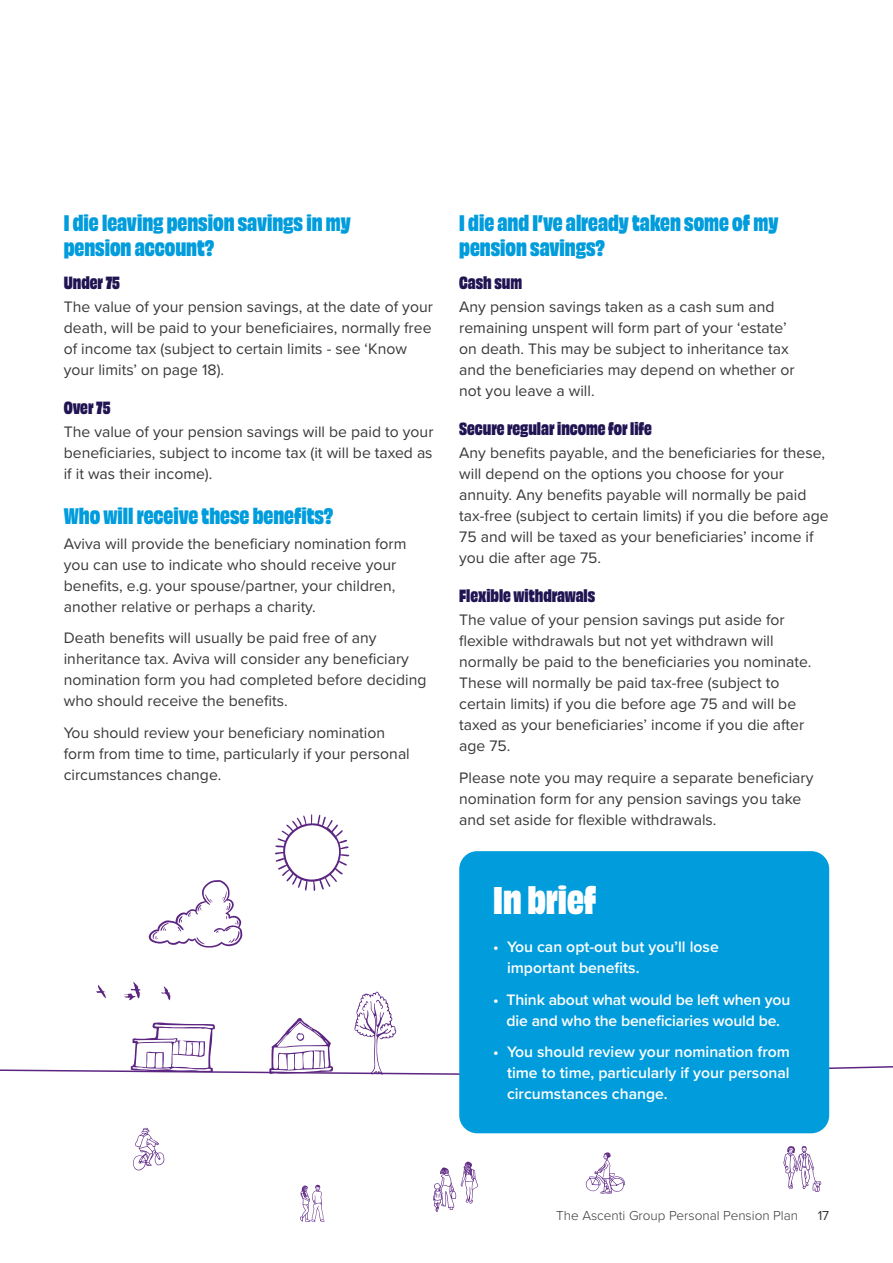
<style>
.page{position:relative;width:893px;height:1263px;background:#fff}
.page>*{position:absolute;margin:0;border:0;box-sizing:border-box;transform-origin:0 0}
.t1{font:36px "Obviously Narw Blck";color:#fff}
.t2{font:21px/25.2px "Obviously Narw Blck";color:#009cdc}
.t3{font:16.5px "Obviously Narw Blck";color:#211452}
.t4{font:15.75px/21px "Proxima Nova";color:#3a3939}
.t5{font:600 15.75px/21px "Proxima Nova";color:#fff}
.t6{font:300 13.5px "Proxima Nova";color:#3a3939}
.t7{font:13.5px "Proxima Nova";color:#3a3939}
</style>
<div class="page">
<svg style="left:149px;top:880px;width:93px;height:68px"></svg>
<svg style="left:275px;top:814px;width:74px;height:77px"></svg>
<svg style="left:586px;top:1152px;width:39px;height:42px"></svg>
<svg style="left:783px;top:1146px;width:38px;height:46px"></svg>
<svg style="left:433px;top:1161px;width:45px;height:51px"></svg>
<svg style="left:133px;top:1128px;width:31px;height:42px"></svg>
<svg style="left:300px;top:1185px;width:24px;height:37px"></svg>
<svg style="left:0;top:982px;width:893px;height:93px"></svg>
<div style="left:459px;top:851px;width:370px;height:282px;background:#009cdc;border-radius:18px"></div>
<h2 class="t2" style="left:64px;top:209px;width:289px">I die leaving pension savings in my pension account?</h2>
<p class="t3" style="left:64px;top:270px;width:58px">Under 75</p>
<p class="t4" style="left:64px;top:296px;width:371px">The value of your pension savings, at the date of your death, will be paid to your beneficiaires, normally free of income tax (subject to certain limits - see ‘Know your limits’ on page 18).</p>
<p class="t3" style="left:64px;top:395px;width:48px">Over 75</p>
<p class="t4" style="left:64px;top:421px;width:371px;text-align:justify">The value of your pension savings will be paid to your beneficiaries, subject to income tax (it will be taxed as if it was their income).</p>
<h2 class="t2" style="left:64px;top:501px;width:271px">Who will receive these benefits?</h2>
<p class="t4" style="left:64px;top:532px;width:344px">Aviva will provide the beneficiary nomination form you can use to indicate who should receive your benefits, e.g. your spouse/partner, your children, another relative or perhaps a charity.</p>
<p class="t4" style="left:64px;top:627px;width:364px">Death benefits will usually be paid free of any inheritance tax. Aviva will consider any beneficiary nomination form you had completed before deciding who should receive the benefits.</p>
<p class="t4" style="left:64px;top:722px;width:348px">You should review your beneficiary nomination form from time to time, particularly if your personal circumstances change.</p>
<h2 class="t2" style="left:459px;top:209px;width:321px">I die and I’ve already taken some of my pension savings?</h2>
<p class="t3" style="left:459px;top:270px;width:64px">Cash sum</p>
<p class="t4" style="left:459px;top:296px;width:337px">Any pension savings taken as a cash sum and remaining unspent will form part of your ‘estate’ on death. This may be subject to inheritance tax and the beneficiaries may depend on whether or not you leave a will.</p>
<p class="t3" style="left:459px;top:416px;width:194px">Secure regular income for life</p>
<p class="t4" style="left:459px;top:442px;width:371px">Any benefits payable, and the beneficiaries for these, will depend on the options you choose for your annuity. Any benefits payable will normally be paid tax-free (subject to certain limits) if you die before age 75 and will be taxed as your beneficiaries’ income if you die after age 75.</p>
<p class="t3" style="left:459px;top:583px;width:137px">Flexible withdrawals</p>
<p class="t4" style="left:459px;top:609px;width:354px">The value of your pension savings put aside for flexible withdrawals but not yet withdrawn will normally be paid to the beneficiaries you nominate.<br>These will normally be paid tax-free (subject to certain limits) if you die before age 75 and will be taxed as your beneficiaries’ income if you die after age 75.</p>
<p class="t4" style="left:459px;top:766px;width:356px">Please note you may require a separate beneficiary nomination form for any pension savings you take and set aside for flexible withdrawals.</p>
<h1 class="t1" style="left:493px;top:873px;width:105px">In brief</h1>
<p class="t5" style="left:507px;top:936px;width:213px;text-indent:-14px">• You can opt-out but you’ll lose important benefits.</p>
<p class="t5" style="left:493px;top:988px;width:299px;text-align:center">• Think about what would be left when you die and who the beneficiaries would be.</p>
<p class="t5" style="left:507px;top:1041px;width:284px;text-align:justify;text-indent:-14px">• You should review your nomination from time to time, particularly if your personal circumstances change.</p>
<p class="t6" style="left:556px;top:1205px;width:243px">The Ascenti Group Personal Pension Plan</p>
<p class="t7" style="left:818px;top:1205px;width:13px">17</p>
</div>
